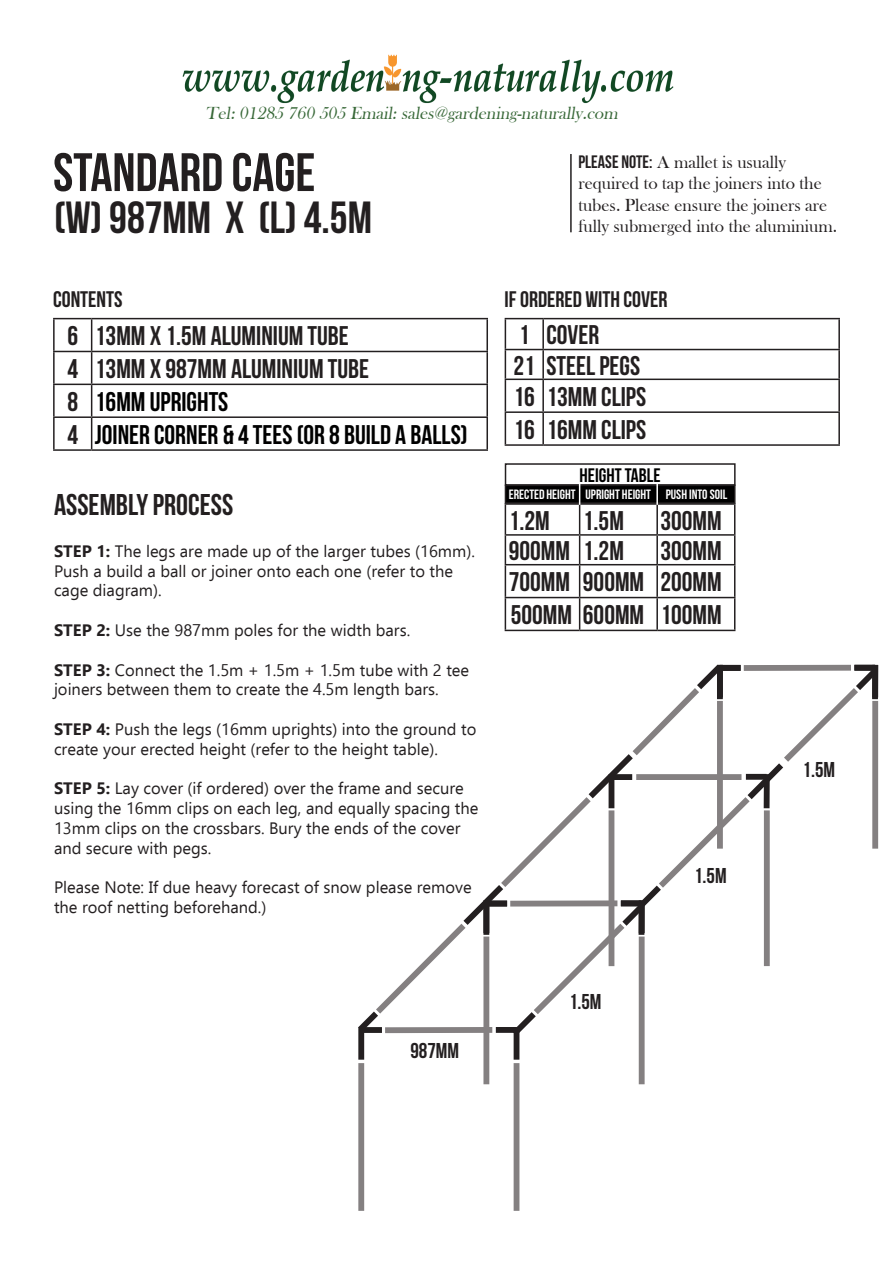
<style>
.page{position:relative;width:893px;height:1263px;background:#fff}
.page>*{position:absolute;margin:0;border:0;box-sizing:border-box;transform-origin:0 0}
.t1{font:54px "Bebas Neue";color:#231f20}
.t2{font:45px "Bebas Neue";color:#231f20}
.t3{font:30px "Bebas Neue";color:#231f20}
.t4{font:27px "Bebas Neue";color:#231f20}
.t5{font:27px "Bebas Neue";color:#000}
.t6{font:22.5px "Bebas Neue";color:#231f20}
.t7{font:21.45px "Bebas Neue";color:#231f20}
.t8{font:19.5px "Bebas Neue";color:#000}
.t9{font:18px/21.6px "Bask Old Face";color:#231f20}
.t10{font:italic 18px "Bask Old Face";color:#396939}
.t11{font:16.5px/19.8px "Ebrima";color:#231f20}
.t12{font:13.5px "Bebas Neue";color:#fff}
.s1{font-weight:700}
.s2{font-family:"Bebas Neue"}
</style>
<div class="page">
<div style="left:483px;top:936px;width:6px;height:148px;background:#848081"></div>
<div style="left:639px;top:936px;width:6px;height:148px;background:#848081"></div>
<div style="left:358px;top:1063px;width:6px;height:148px;background:#848081"></div>
<div style="left:514px;top:1063px;width:5px;height:148px;background:#848081"></div>
<div style="left:514px;top:1027px;width:5px;height:33px;background:#231f20"></div>
<div style="left:358px;top:1027px;width:6px;height:33px;background:#231f20"></div>
<svg style="left:358px;top:664px;width:521px;height:378px"></svg>
<hr style="left:53px;top:449px;width:39px;height:2px;background:#231f20">
<hr style="left:92px;top:449px;width:396px;height:2px;background:#231f20">
<hr style="left:53px;top:318px;width:39px;height:1px;background:#231f20">
<hr style="left:53px;top:319px;width:2px;height:32px;background:#231f20">
<hr style="left:92px;top:318px;width:396px;height:1px;background:#231f20">
<hr style="left:91px;top:319px;width:1px;height:32px;background:#231f20">
<hr style="left:486px;top:319px;width:2px;height:32px;background:#231f20">
<hr style="left:53px;top:351px;width:39px;height:1px;background:#231f20">
<hr style="left:53px;top:352px;width:2px;height:32px;background:#231f20">
<hr style="left:92px;top:351px;width:396px;height:1px;background:#231f20">
<hr style="left:91px;top:352px;width:1px;height:32px;background:#231f20">
<hr style="left:486px;top:352px;width:2px;height:32px;background:#231f20">
<hr style="left:53px;top:384px;width:39px;height:1px;background:#231f20">
<hr style="left:53px;top:385px;width:2px;height:31px;background:#231f20">
<hr style="left:92px;top:384px;width:396px;height:1px;background:#231f20">
<hr style="left:91px;top:385px;width:1px;height:31px;background:#231f20">
<hr style="left:486px;top:385px;width:2px;height:31px;background:#231f20">
<hr style="left:53px;top:416px;width:39px;height:2px;background:#231f20">
<hr style="left:53px;top:418px;width:2px;height:31px;background:#231f20">
<hr style="left:92px;top:416px;width:396px;height:2px;background:#231f20">
<hr style="left:91px;top:418px;width:1px;height:31px;background:#231f20">
<hr style="left:486px;top:418px;width:2px;height:31px;background:#231f20">
<hr style="left:505px;top:318px;width:38px;height:1px;background:#231f20">
<hr style="left:505px;top:319px;width:1px;height:30px;background:#231f20">
<hr style="left:543px;top:318px;width:297px;height:1px;background:#231f20">
<hr style="left:542px;top:319px;width:2px;height:30px;background:#231f20">
<hr style="left:838px;top:319px;width:2px;height:30px;background:#231f20">
<hr style="left:505px;top:349px;width:38px;height:1px;background:#231f20">
<svg style="left:505px;top:350px;width:1px;height:29px"></svg>
<hr style="left:543px;top:349px;width:297px;height:1px;background:#231f20">
<hr style="left:542px;top:350px;width:2px;height:29px;background:#231f20">
<hr style="left:838px;top:350px;width:2px;height:29px;background:#231f20">
<hr style="left:505px;top:379px;width:38px;height:1px;background:#231f20">
<hr style="left:505px;top:380px;width:1px;height:31px;background:#231f20">
<hr style="left:543px;top:379px;width:297px;height:1px;background:#231f20">
<hr style="left:542px;top:380px;width:2px;height:31px;background:#231f20">
<hr style="left:838px;top:380px;width:2px;height:31px;background:#231f20">
<hr style="left:505px;top:411px;width:38px;height:2px;background:#231f20">
<hr style="left:505px;top:413px;width:1px;height:31px;background:#231f20">
<hr style="left:543px;top:411px;width:297px;height:2px;background:#231f20">
<hr style="left:542px;top:413px;width:2px;height:31px;background:#231f20">
<hr style="left:838px;top:413px;width:2px;height:31px;background:#231f20">
<hr style="left:505px;top:444px;width:38px;height:2px;background:#231f20">
<hr style="left:543px;top:444px;width:297px;height:2px;background:#231f20">
<img style="left:182px;top:54px;width:492px;height:50px">
<hr style="left:570px;top:154px;width:2px;height:78px;background:#231f20">
<div style="left:505px;top:485px;width:230px;height:18px;background:#000"></div>
<div style="left:505px;top:485px;width:230px;height:19px;border:2px solid #231f20"></div>
<div style="left:505px;top:463px;width:231px;height:23px;border:2px solid #231f20"></div>
<hr style="left:505px;top:503px;width:75px;height:2px;background:#231f20">
<hr style="left:580px;top:503px;width:77px;height:2px;background:#231f20">
<hr style="left:657px;top:503px;width:78px;height:2px;background:#231f20">
<hr style="left:656px;top:505px;width:2px;height:29px;background:#231f20">
<hr style="left:505px;top:534px;width:75px;height:2px;background:#231f20">
<svg style="left:505px;top:505px;width:1px;height:59px"></svg>
<hr style="left:580px;top:534px;width:77px;height:2px;background:#231f20">
<hr style="left:657px;top:534px;width:78px;height:2px;background:#231f20">
<hr style="left:656px;top:536px;width:2px;height:28px;background:#231f20">
<svg style="left:734px;top:505px;width:1px;height:59px"></svg>
<hr style="left:505px;top:564px;width:75px;height:1px;background:#231f20">
<hr style="left:505px;top:565px;width:1px;height:32px;background:#231f20">
<hr style="left:580px;top:564px;width:77px;height:1px;background:#231f20">
<hr style="left:579px;top:565px;width:1px;height:32px;background:#231f20">
<hr style="left:657px;top:564px;width:78px;height:1px;background:#231f20">
<hr style="left:656px;top:565px;width:2px;height:32px;background:#231f20">
<hr style="left:734px;top:565px;width:1px;height:32px;background:#231f20">
<hr style="left:505px;top:597px;width:75px;height:1px;background:#231f20">
<hr style="left:505px;top:598px;width:1px;height:32px;background:#231f20">
<hr style="left:580px;top:597px;width:77px;height:1px;background:#231f20">
<hr style="left:579px;top:598px;width:1px;height:32px;background:#231f20">
<hr style="left:657px;top:597px;width:78px;height:1px;background:#231f20">
<hr style="left:656px;top:598px;width:2px;height:32px;background:#231f20">
<hr style="left:734px;top:598px;width:1px;height:32px;background:#231f20">
<hr style="left:505px;top:630px;width:75px;height:1px;background:#231f20">
<hr style="left:580px;top:630px;width:77px;height:1px;background:#231f20">
<hr style="left:657px;top:630px;width:78px;height:1px;background:#231f20">
<svg style="left:579px;top:484px;width:1px;height:80px"></svg>
<hr style="left:656px;top:484px;width:2px;height:21px;background:#fff">
<p class="t10" style="left:206px;top:103px;width:417px">Tel: 01285 760 505 Email: sales@gardening-naturally.com</p>
<p class="t1" style="left:53px;top:143px;width:264px">STANDARD CAGE</p>
<p class="t2" style="left:54px;top:193px;width:320px">(W) 987MM X (L) 4.5M</p>
<p class="t6" style="left:53px;top:287px;width:71px">CONTENTS</p>
<p class="t4" style="left:67px;top:321px;width:12px">6</p>
<p class="t4" style="left:95px;top:321px;width:255px">13MM X 1.5M ALUMINIUM TUBE</p>
<p class="t4" style="left:67px;top:354px;width:12px">4</p>
<p class="t4" style="left:95px;top:354px;width:276px">13MM X 987MM ALUMINIUM TUBE</p>
<p class="t4" style="left:67px;top:387px;width:12px">8</p>
<p class="t5" style="left:95px;top:387px;width:135px">16MM UPRIGHTS</p>
<p class="t4" style="left:67px;top:420px;width:12px">4</p>
<p class="t5" style="left:95px;top:420px;width:374px">JOINER CORNER &amp; 4 TEES (OR 8 BUILD A BALLS)</p>
<p class="t3" style="left:54px;top:488px;width:181px">ASSEMBLY PROCESS</p>
<p class="t11" style="left:54px;top:540px;width:422px"><span class="s1">STEP 1:</span> The legs are made up of the larger tubes (16mm).<br>Push a build a ball or joiner onto each one (refer to the cage diagram).</p>
<p class="t11" style="left:54px;top:620px;width:358px"><span class="s1">STEP 2:</span> Use the 987mm poles for the width bars.</p>
<p class="t11" style="left:54px;top:659px;width:417px"><span class="s1">STEP 3:</span> Connect the 1.5m + 1.5m + 1.5m tube with 2 tee joiners between them to create the 4.5m length bars.</p>
<p class="t11" style="left:54px;top:719px;width:424px"><span class="s1">STEP 4:</span> Push the legs (16mm uprights) into the ground to create your erected height (refer to the height table).</p>
<p class="t11" style="left:54px;top:778px;width:426px"><span class="s1">STEP 5:</span> Lay cover (if ordered) over the frame and secure using the 16mm clips on each leg, and equally spacing the 13mm clips on the crossbars. Bury the ends of the cover and secure with pegs.</p>
<p class="t11" style="left:54px;top:877px;width:419px">Please Note: If due heavy forecast of snow please remove the roof netting beforehand.)</p>
<p class="t9" style="left:578px;top:151px;width:260px"><span class="s2">PLEASE NOTE:</span> A mallet is usually required to tap the joiners into the tubes. Please ensure the joiners are fully submerged into the aluminium.</p>
<p class="t6" style="left:505px;top:287px;width:164px">IF ORDERED WITH COVER</p>
<p class="t4" style="left:519px;top:320px;width:12px">1</p>
<p class="t4" style="left:546px;top:320px;width:54px">COVER</p>
<p class="t4" style="left:514px;top:350px;width:128px">21 STEEL PEGS</p>
<p class="t4" style="left:514px;top:382px;width:134px">16 13MM CLIPS</p>
<p class="t4" style="left:514px;top:415px;width:134px">16 16MM CLIPS</p>
<p class="t8" style="left:580px;top:465px;width:82px">HEIGHT TABLE</p>
<p class="t12" style="left:509px;top:487px;width:68px">ERECTED HEIGHT</p>
<p class="t12" style="left:586px;top:487px;width:67px">UPRIGHT HEIGHT</p>
<p class="t12" style="left:666px;top:487px;width:63px">PUSH INTO SOIL</p>
<p class="t4" style="left:509px;top:505px;width:43px">1.2M</p>
<p class="t4" style="left:583px;top:505px;width:43px">1.5M</p>
<p class="t4" style="left:660px;top:505px;width:63px">300MM</p>
<p class="t4" style="left:509px;top:536px;width:63px">900MM</p>
<p class="t4" style="left:583px;top:536px;width:43px">1.2M</p>
<p class="t4" style="left:660px;top:536px;width:63px">300MM</p>
<p class="t4" style="left:509px;top:567px;width:63px">700MM</p>
<p class="t4" style="left:583px;top:567px;width:63px">900MM</p>
<p class="t4" style="left:660px;top:567px;width:63px">200MM</p>
<p class="t4" style="left:511px;top:600px;width:135px">500MM 600MM</p>
<p class="t4" style="left:660px;top:600px;width:63px">100MM</p>
<p class="t7" style="left:694px;top:863px;width:34px">1.5M</p>
<p class="t7" style="left:802px;top:758px;width:34px">1.5M</p>
<p class="t7" style="left:410px;top:1039px;width:50px">987MM</p>
<p class="t7" style="left:569px;top:990px;width:34px">1.5M</p>
</div>
